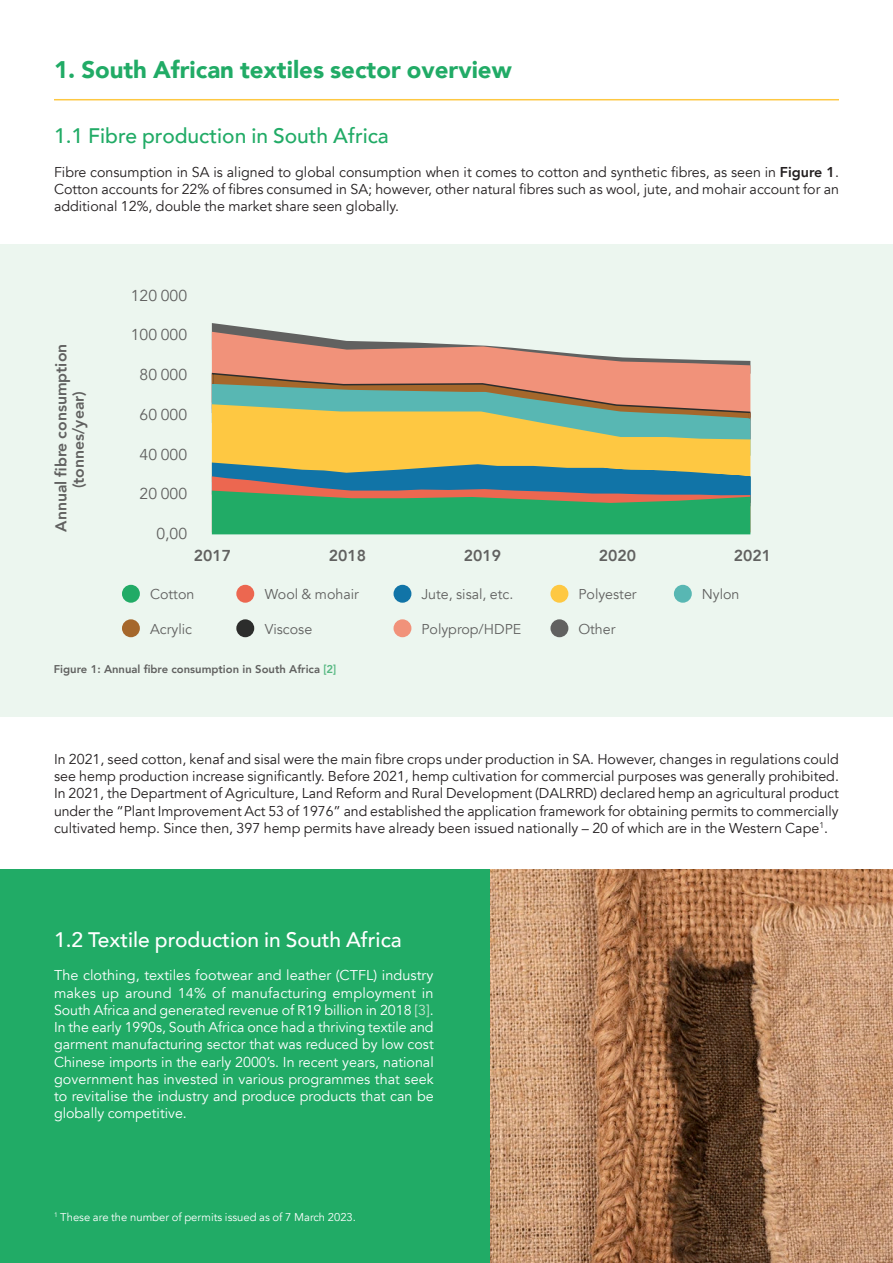
<style>
.page{position:relative;width:893px;height:1263px;background:#fff}
.page>*{position:absolute;margin:0;border:0;box-sizing:border-box;transform-origin:0 0}
.Body_Copy{font:900 24px "Avenir";color:#21ab66}
.Paragraph_Style_1{font:500 21px "Avenir";color:#fff}
.Paragraph_Style_1-2{font:500 21px "Avenir";color:#21ab66}
.Paragraph_Style_1-3{font:800 15.75px/17.2px "Avenir";color:#616160;text-align:center}
.Paragraph_Style_1-4{font:15.75px "Avenir";color:#616160}
.Paragraph_Style_1-5{font:14.25px/17.2px "Avenir";color:#231f20;text-align:justify}
.Paragraph_Style_1-6{font:14.25px/17.2px "Avenir";color:#fff;text-align:justify}
.Paragraph_Style_1-7{font:14.25px "Avenir";color:#616160}
.Body_Copy-2{font:11.25px "Avenir";color:#fff}
.t1{font:800 11.25px "Avenir";color:#616160}
.s1{font-weight:800}
.s2{color:#56b882}
.s3{color:#cae4d1}
</style>
<div class="page">
<div style="left:0;top:245px;width:893px;height:472px;background:#ecf6ef"></div>
<div style="left:122px;top:585px;width:18px;height:18px;background:#21ab66;border-radius:50%"></div>
<div style="left:122px;top:619px;width:18px;height:18px;background:#a5672b;border-radius:50%"></div>
<div style="left:236px;top:585px;width:18px;height:18px;background:#ec6750;border-radius:50%"></div>
<div style="left:236px;top:619px;width:18px;height:18px;background:#2c2d2c;border-radius:50%"></div>
<div style="left:393px;top:585px;width:18px;height:18px;background:#1174a7;border-radius:50%"></div>
<div style="left:393px;top:619px;width:18px;height:18px;background:#f1927a;border-radius:50%"></div>
<div style="left:550px;top:585px;width:18px;height:18px;background:#fec842;border-radius:50%"></div>
<div style="left:550px;top:619px;width:18px;height:18px;background:#616160;border-radius:50%"></div>
<div style="left:674px;top:585px;width:18px;height:18px;background:#58b7b3;border-radius:50%"></div>
<div style="left:0;top:869px;width:893px;height:394px;background:#21ab66"></div>
<hr style="left:54px;top:99px;width:785px;height:1px;background:#fec842">
<img style="left:490px;top:869px;width:403px;height:394px">
<svg style="left:211px;top:323px;width:540px;height:211px;background:#a2aa7c"></svg>
<p class="Body_Copy" style="left:54px;top:49px;width:459px">1. South African textiles sector overview</p>
<p class="Paragraph_Style_1-2" style="left:54px;top:117px;width:336px">1.1 Fibre production in South Africa</p>
<p class="Paragraph_Style_1-5" style="left:54px;top:163px;width:786px">Fibre consumption in SA is aligned to global consumption when it comes to cotton and synthetic fibres, as seen in <span class="s1">Figure 1</span>.<br>Cotton accounts for 22% of fibres consumed in SA; however, other natural fibres such as wool, jute, and mohair account for an additional 12%, double the market share seen globally.</p>
<p class="Paragraph_Style_1-4" style="left:131px;top:286px;width:58px">120 000</p>
<p class="Paragraph_Style_1-3" style="left:52px;top:532px;width:189px;rotate:-90deg">Annual fibre consumption (tonnes/year)</p>
<p class="Paragraph_Style_1-4" style="left:131px;top:325px;width:58px">100 000</p>
<p class="Paragraph_Style_1-4" style="left:140px;top:365px;width:49px">80 000</p>
<p class="Paragraph_Style_1-4" style="left:140px;top:405px;width:49px">60 000</p>
<p class="Paragraph_Style_1-4" style="left:140px;top:445px;width:49px">40 000</p>
<p class="Paragraph_Style_1-4" style="left:140px;top:485px;width:49px">20 000</p>
<p class="Paragraph_Style_1-4" style="left:156px;top:524px;width:32px">0,00</p>
<p class="Paragraph_Style_1-3" style="left:194px;top:547px;width:39px">2017</p>
<p class="Paragraph_Style_1-3" style="left:329px;top:547px;width:39px">2018</p>
<p class="Paragraph_Style_1-3" style="left:464px;top:547px;width:39px">2019</p>
<p class="Paragraph_Style_1-3" style="left:599px;top:547px;width:39px">2020</p>
<p class="Paragraph_Style_1-3" style="left:734px;top:547px;width:39px">2021</p>
<p class="Paragraph_Style_1-7" style="left:150px;top:586px;width:46px">Cotton</p>
<p class="Paragraph_Style_1-7" style="left:150px;top:620px;width:43px">Acrylic</p>
<p class="Paragraph_Style_1-7" style="left:265px;top:586px;width:96px">Wool &amp; mohair</p>
<p class="Paragraph_Style_1-7" style="left:265px;top:620px;width:49px">Viscose</p>
<p class="Paragraph_Style_1-7" style="left:421px;top:586px;width:93px">Jute, sisal, etc.</p>
<p class="Paragraph_Style_1-7" style="left:421px;top:620px;width:102px">Polyprop/HDPE</p>
<p class="Paragraph_Style_1-7" style="left:578px;top:586px;width:60px">Polyester</p>
<p class="Paragraph_Style_1-7" style="left:578px;top:620px;width:39px">Other</p>
<p class="Paragraph_Style_1-7" style="left:702px;top:586px;width:39px">Nylon</p>
<p class="t1" style="left:54px;top:661px;width:284px">Figure 1: Annual fibre consumption in South Africa <span class="s2">[2]</span></p>
<p class="Paragraph_Style_1-5" style="left:54px;top:750px;width:786px">In 2021, seed cotton, kenaf and sisal were the main fibre crops under production in SA. However, changes in regulations could see hemp production increase significantly. Before 2021, hemp cultivation for commercial purposes was generally prohibited.<br>In 2021, the Department of Agriculture, Land Reform and Rural Development (DALRRD) declared hemp an agricultural product under the “Plant Improvement Act 53 of 1976” and established the application framework for obtaining permits to commercially cultivated hemp. Since then, 397 hemp permits have already been issued nationally – 20 of which are in the Western Cape<sup>1</sup>.</p>
<p class="Paragraph_Style_1" style="left:54px;top:921px;width:349px">1.2 Textile production in South Africa</p>
<p class="Paragraph_Style_1-6" style="left:54px;top:967px;width:381px">The clothing, textiles footwear and leather (CTFL) industry makes up around 14% of manufacturing employment in South Africa and generated revenue of R19 billion in 2018 <span class="s3">[3]</span>.<br>In the early 1990s, South Africa once had a thriving textile and garment manufacturing sector that was reduced by low cost Chinese imports in the early 2000’s. In recent years, national government has invested in various programmes that seek to revitalise the industry and produce products that can be globally competitive.</p>
<p class="Body_Copy-2" style="left:54px;top:1210px;width:303px"><sup>1</sup> These are the number of permits issued as of 7 March 2023.</p>
</div>
